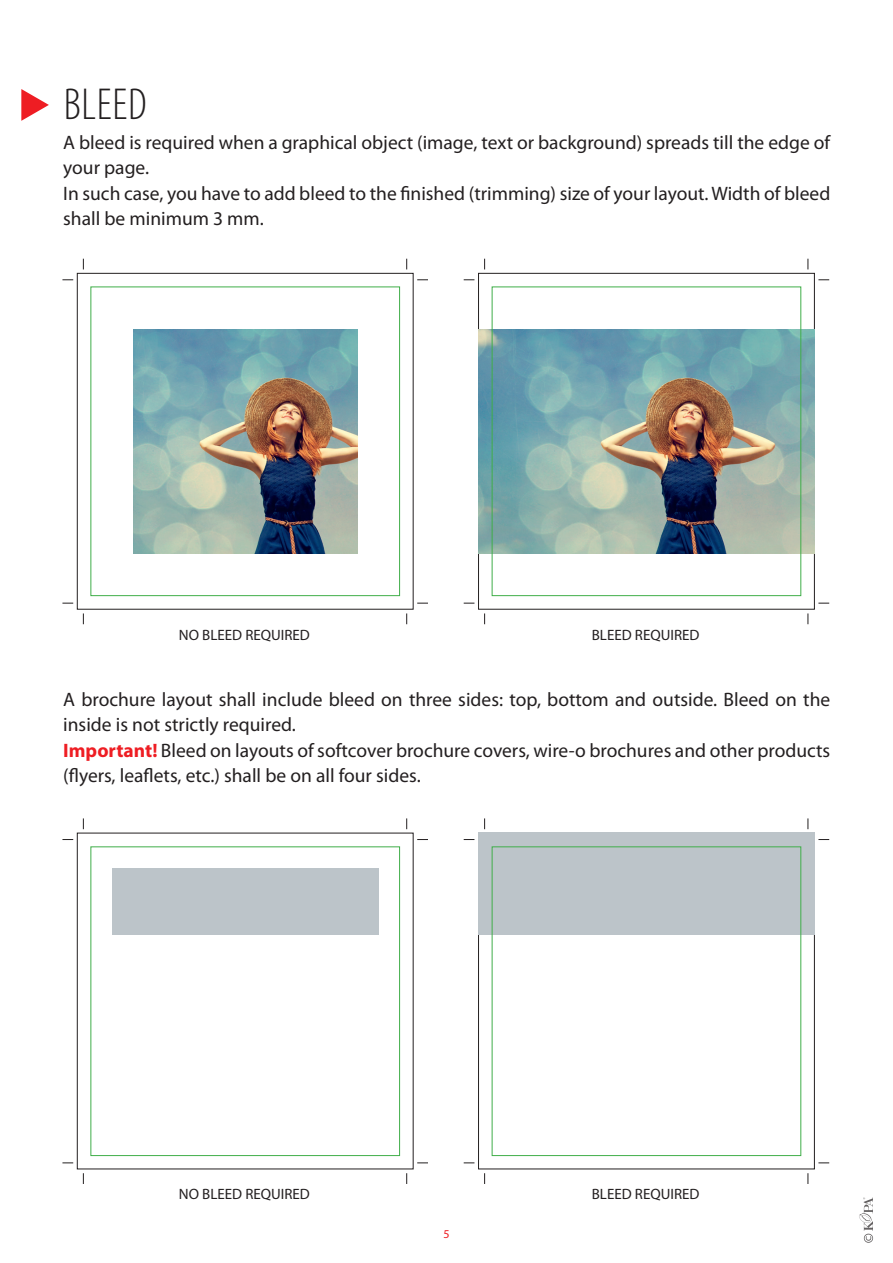
<style>
.page{position:relative;width:893px;height:1263px;background:#fff}
.page>*{position:absolute;margin:0;border:0;box-sizing:border-box;transform-origin:0 0}
.t1{font:300 condensed 45px "Myriad Pro";letter-spacing:.02em;color:#231f20}
.t2{font:19.5px/25.5px "Myriad Pro";color:#231f20}
.t3{font:15px "Myriad Pro";color:#231f20}
.t4{font:12px "Myriad Pro";color:#ee1d23}
.s1{font-weight:700;color:#ee1d23}
</style>
<div class="page">
<svg style="left:859px;top:1197px;width:14px;height:46px"></svg>
<div style="left:77px;top:273px;width:336px;height:336px;border:1px solid #231f20"></div>
<img style="left:478px;top:329px;width:337px;height:224px">
<img style="left:133px;top:329px;width:224px;height:224px">
<div style="left:91px;top:847px;width:309px;height:309px;border:1px solid #40ae49"></div>
<div style="left:478px;top:833px;width:337px;height:102px;background:#bcc4c9"></div>
<div style="left:492px;top:847px;width:309px;height:309px;border:1px solid #40ae49"></div>
<div style="left:91px;top:287px;width:309px;height:309px;border:1px solid #40ae49"></div>
<div style="left:492px;top:287px;width:309px;height:309px;border:1px solid #40ae49"></div>
<div style="left:112px;top:868px;width:266px;height:67px;background:#bcc4c9"></div>
<svg style="left:21px;top:89px;width:28px;height:32px"></svg>
<h1 class="t1" style="left:64px;top:80px;width:85px">BLEED</h1>
<p class="t2" style="left:63px;top:129px;width:768px">A bleed is required when a graphical object (image, text or background) spreads till the edge of your page.<br>In such case, you have to add bleed to the finished (trimming) size of your layout. Width of bleed shall be minimum 3 mm.</p>
<p class="t3" style="left:179px;top:626px;width:133px">NO BLEED REQUIRED</p>
<p class="t3" style="left:592px;top:626px;width:109px">BLEED REQUIRED</p>
<p class="t2" style="left:63px;top:686px;width:768px">A brochure layout shall include bleed on three sides: top, bottom and outside. Bleed on the inside is not strictly required.<br><span class="s1">Important!</span> Bleed on layouts of softcover brochure covers, wire-o brochures and other products (flyers, leaflets, etc.) shall be on all four sides.</p>
<p class="t3" style="left:179px;top:1185px;width:133px">NO BLEED REQUIRED</p>
<p class="t3" style="left:592px;top:1185px;width:109px">BLEED REQUIRED</p>
<p class="t4" style="left:443px;top:1227px;width:8px">5</p>
</div>
